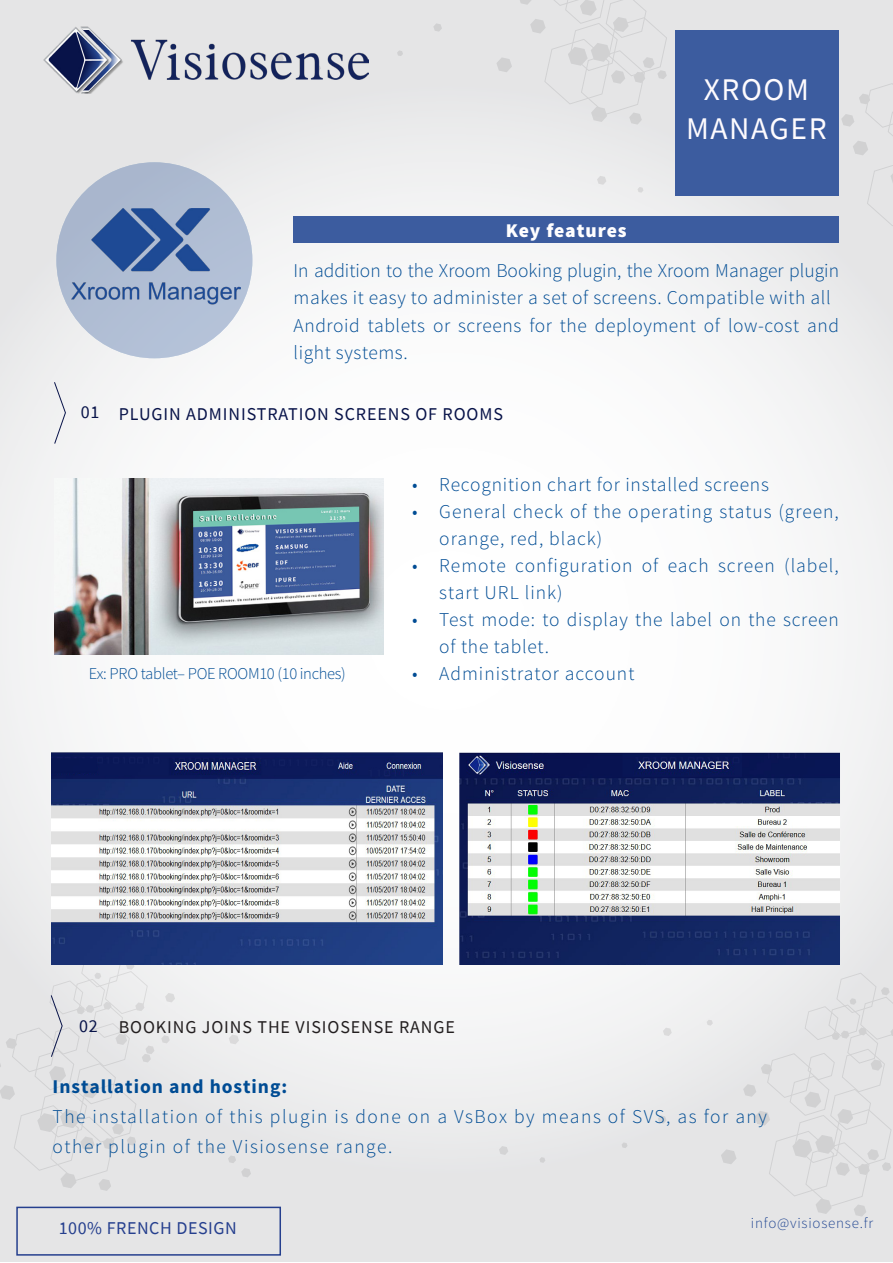
<style>
.page{position:relative;width:893px;height:1263px;background:#fff}
.page>*{position:absolute;margin:0;border:0;box-sizing:border-box;transform-origin:0 0}
.paragraphe_leaflet_v{font:31.5px "Source Sans Pro";letter-spacing:.05em;color:#fefbfe}
.paragraphe_leaflet_v-2{font:300 19.5px/27px "Source Sans Pro";letter-spacing:.04em;color:#004c94}
.paragraphe_leaflet_v-3{font:300 19.5px/27px "Source Sans Pro";color:#004c94}
.paragraphe_leaflet_v-4{font:300 19.5px/30px "Source Sans Pro";letter-spacing:.08em;color:#004c94}
.paragraphe_leaflet_v-5{font:700 19.5px "Source Sans Pro";letter-spacing:.05em;color:#004c94}
.paragraphe_leaflet_v-6{font:900 19.5px "Source Sans Pro";letter-spacing:.04em;color:#fffeff}
.t1{font:18px "Source Sans Pro";letter-spacing:.05em;color:#081349}
.t2{font:18px "Source Sans Pro";letter-spacing:.05em;color:#231f20}
.t3{font:18px "Source Sans Pro";letter-spacing:.03em;color:#253f8e}
.paragraphe_leaflet_v-7{font:300 16.5px "Source Sans Pro";letter-spacing:-.02em;color:#004c94}
.t4{font:300 15px "Source Sans Pro";letter-spacing:.05em;color:#264a94}
</style>
<div class="page">
<img style="left:0;top:631px;width:682px;height:631px">
<img style="left:682px;top:0;width:210px;height:1262px">
<img style="left:0;top:0;width:684px;height:631px">
<svg style="left:496px;top:57px;width:16px;height:15px"></svg>
<svg style="left:397px;top:50px;width:6px;height:6px"></svg>
<svg style="left:433px;top:23px;width:9px;height:9px"></svg>
<svg style="left:519px;top:0;width:148px;height:125px;background:#e2e2e3"></svg>
<svg style="left:721px;top:1149px;width:15px;height:15px"></svg>
<svg style="left:621px;top:1142px;width:7px;height:6px"></svg>
<svg style="left:539px;top:1157px;width:6px;height:6px"></svg>
<svg style="left:499px;top:1146px;width:9px;height:9px"></svg>
<svg style="left:658px;top:1115px;width:8px;height:9px"></svg>
<svg style="left:743px;top:972px;width:150px;height:244px;background:#e3e3e4"></svg>
<svg style="left:663px;top:1027px;width:9px;height:9px"></svg>
<svg style="left:707px;top:1020px;width:6px;height:6px"></svg>
<svg style="left:841px;top:83px;width:52px;height:144px;background:#e3e3e4"></svg>
<svg style="left:637px;top:187px;width:6px;height:6px"></svg>
<svg style="left:597px;top:176px;width:9px;height:9px"></svg>
<svg style="left:161px;top:1035px;width:9px;height:8px"></svg>
<svg style="left:165px;top:993px;width:10px;height:9px"></svg>
<svg style="left:229px;top:1034px;width:10px;height:10px"></svg>
<svg style="left:207px;top:1147px;width:6px;height:6px"></svg>
<svg style="left:228px;top:1155px;width:23px;height:22px"></svg>
<div style="left:675px;top:31px;width:164px;height:165px;background:#3c5c9f"></div>
<img style="left:36px;top:18px;width:333px;height:75px">
<div style="left:16px;top:1206px;width:265px;height:49px;border:2px solid #253f8e"></div>
<div style="left:56px;top:162px;width:196px;height:196px;background:#afbdd3;border-radius:98px"></div>
<svg style="left:0;top:947px;width:154px;height:244px;background:#e3e3e4"></svg>
<div style="left:294px;top:216px;width:545px;height:27px;background:#3c5c9f"></div>
<img style="left:72px;top:208px;width:168px;height:98px">
<svg style="left:53px;top:381px;width:13px;height:64px"></svg>
<img style="left:55px;top:479px;width:328px;height:176px">
<img style="left:457px;top:750px;width:388px;height:220px">
<img style="left:51px;top:753px;width:391px;height:211px">
<p class="paragraphe_leaflet_v-6" style="left:506px;top:218px;width:122px">Key features</p>
<p class="paragraphe_leaflet_v" style="left:704px;top:70px;width:107px">XROOM</p>
<p class="paragraphe_leaflet_v" style="left:686px;top:109px;width:142px">MANAGER</p>
<p class="paragraphe_leaflet_v-3" style="left:294px;top:258px;width:547px">In addition to the Xroom Booking plugin, the Xroom Manager plugin makes it easy to administer a set of screens. Compatible with all</p>
<p class="paragraphe_leaflet_v-2" style="left:294px;top:312px;width:547px">Android tablets or screens for the deployment of low-cost and light systems.</p>
<p class="t1" style="left:81px;top:400px;width:20px">01</p>
<p class="t1" style="left:119px;top:402px;width:386px">PLUGIN ADMINISTRATION SCREENS OF ROOMS</p>
<p class="paragraphe_leaflet_v-7" style="left:89px;top:663px;width:259px">Ex: PRO tablet– POE ROOM10 (10 inches)</p>
<p class="paragraphe_leaflet_v-2" style="left:412px;top:471px;width:358px">• Recognition chart for installed screens</p>
<p class="paragraphe_leaflet_v-2" style="left:439px;top:498px;width:401px;text-indent:-27px">• General check of the operating status (green, orange, red, black)</p>
<p class="paragraphe_leaflet_v-2" style="left:439px;top:552px;width:401px;text-indent:-27px">• Remote configuration of each screen (label, start URL link)</p>
<p class="paragraphe_leaflet_v-2" style="left:439px;top:606px;width:401px;text-indent:-27px">• Test mode: to display the label on the screen of the tablet.</p>
<p class="paragraphe_leaflet_v-2" style="left:412px;top:660px;width:224px">• Administrator account</p>
<p class="t1" style="left:79px;top:1014px;width:20px">02</p>
<p class="t2" style="left:119px;top:1015px;width:338px">BOOKING JOINS THE VISIOSENSE RANGE</p>
<p class="paragraphe_leaflet_v-5" style="left:53px;top:1074px;width:236px">Installation and hosting:</p>
<p class="paragraphe_leaflet_v-4" style="left:53px;top:1102px;width:716px">The installation of this plugin is done on a VsBox by means of SVS, as for any other plugin of the Visiosense range.</p>
<p class="t3" style="left:59px;top:1217px;width:179px">100% FRENCH DESIGN</p>
<p class="t4" style="left:751px;top:1214px;width:124px">info@visiosense.fr</p>
</div>
